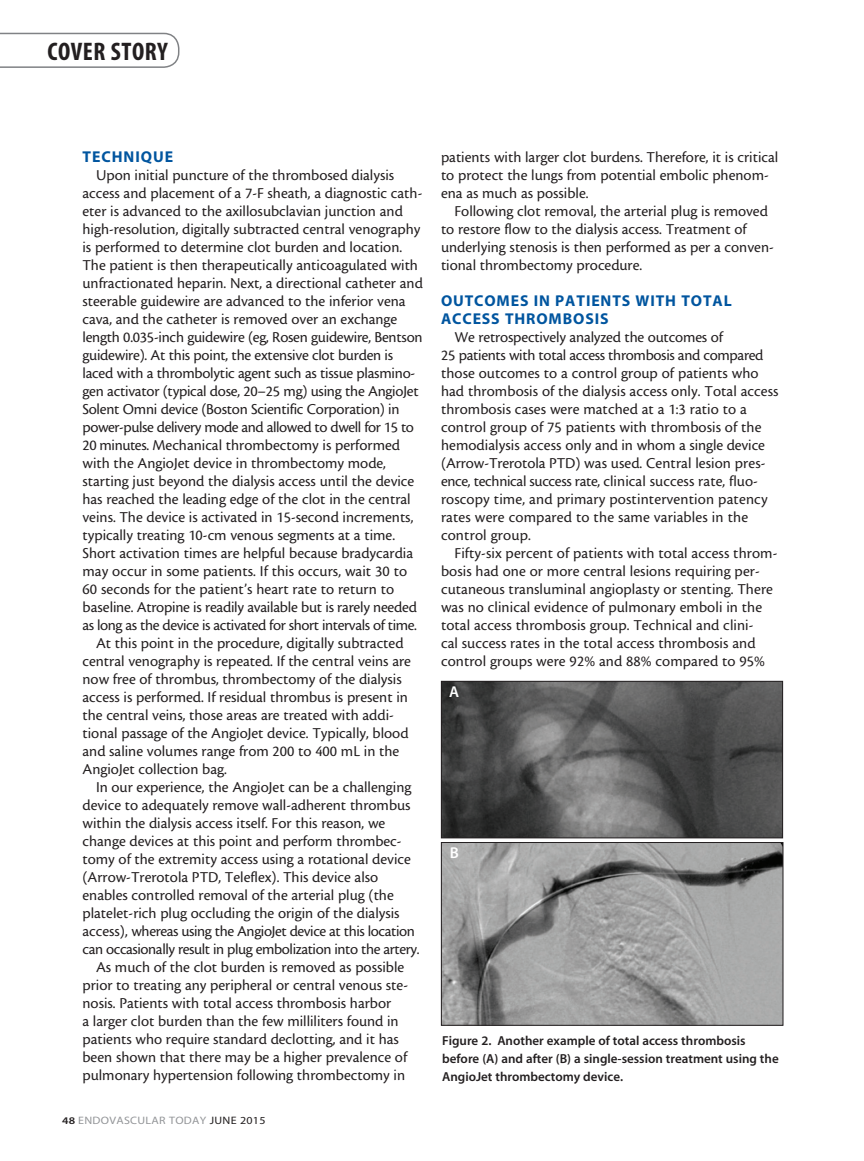
<style>
.page{position:relative;width:864px;height:1161px;background:#fff}
.page>*{position:absolute;margin:0;border:0;box-sizing:border-box;transform-origin:0 0}
.t1{font:25.5px "Myriad MM 700 300";letter-spacing:.02em;color:#231f20}
.body{font:15.75px/18px "Cronos MM 408 10";color:#231f20}
.subhead{font:15.75px/18px "Myriad MM 700 600";letter-spacing:.055em;color:#01559f}
.t2{font:15.75px "Myriad MM 565 600";color:#fff}
.t3{font:13.05px/18px "Myriad MM 565 600";color:#231f20}
.t4{font:10.8px "Myriad MM 400 600";letter-spacing:.025em;color:#939598;scale:1.11 1}
.s1{font-family:"Myriad MM 565 600";font-size:10.2px;color:#231f20}
.s2{color:#231f20}
</style>
<div class="page">
<svg style="left:0;top:33px;width:179px;height:35px"></svg>
<img style="left:443px;top:683px;width:338px;height:153px">
<div style="left:441px;top:681px;width:342px;height:157px;border:1px solid #231f20"></div>
<img style="left:443px;top:844px;width:338px;height:180px">
<div style="left:441px;top:842px;width:342px;height:184px;border:1px solid #231f20"></div>
<h1 class="t1" style="left:48px;top:39px;width:122px">COVER STORY</h1>
<p class="subhead" style="left:82px;top:149px;width:92px">TECHNIQUE</p>
<p class="body" style="left:82px;top:166px;width:342px;text-indent:14px">Upon initial puncture of the thrombosed dialysis access and placement of a 7-F sheath, a diagnostic cath&shy;eter is advanced to the axillosubclavian junction and high-resolution, digitally subtracted central venography is performed to determine clot burden and location.<br>The patient is then therapeutically anticoagulated with unfractionated heparin. Next, a directional catheter and steerable guidewire are advanced to the inferior vena cava, and the catheter is removed over an exchange length 0.035-inch guidewire (eg, Rosen guidewire, Bentson guidewire). At this point, the extensive clot burden is laced with a thrombolytic agent such as tissue plasmino&shy;gen activator (typical dose, 20–25 mg) using the AngioJet Solent Omni device (Boston Scientific Corporation) in power-pulse delivery mode and allowed to dwell for 15 to 20 minutes. Mechanical thrombectomy is performed with the AngioJet device in thrombectomy mode, starting just beyond the dialysis access until the device has reached the leading edge of the clot in the central veins. The device is activated in 15-second increments, typically treating 10-cm venous segments at a time.<br>Short activation times are helpful because bradycardia may occur in some patients. If this occurs, wait 30 to 60 seconds for the patient’s heart rate to return to baseline. Atropine is readily available but is rarely needed as long as the device is activated for short intervals of time.</p>
<p class="body" style="left:82px;top:634px;width:330px;text-indent:14px">At this point in the procedure, digitally subtracted central venography is repeated. If the central veins are now free of thrombus, thrombectomy of the dialysis access is performed. If residual thrombus is present in the central veins, those areas are treated with addi&shy;tional passage of the AngioJet device. Typically, blood and saline volumes range from 200 to 400 mL in the AngioJet collection bag.</p>
<p class="body" style="left:82px;top:778px;width:339px;text-indent:14px">In our experience, the AngioJet can be a challenging device to adequately remove wall-adherent thrombus within the dialysis access itself. For this reason, we change devices at this point and perform thrombec&shy;tomy of the extremity access using a rotational device (Arrow-Trerotola PTD, Teleflex). This device also enables controlled removal of the arterial plug (the platelet-rich plug occluding the origin of the dialysis access), whereas using the AngioJet device at this location can occasionally result in plug embolization into the artery.</p>
<p class="body" style="left:82px;top:958px;width:327px;text-indent:14px">As much of the clot burden is removed as possible prior to treating any peripheral or central venous ste&shy;nosis. Patients with total access thrombosis harbor<br>a larger clot burden than the few milliliters found in patients who require standard declotting, and it has been shown that there may be a higher prevalence of pulmonary hypertension following thrombectomy in</p>
<p class="t4" style="left:62px;top:1115px;width:185px"><span class="s1">48</span> ENDOVASCULAR TODAY <span class="s2">JUNE 2015</span></p>
<p class="body" style="left:441px;top:148px;width:339px">patients with larger clot burdens. Therefore, it is critical to protect the lungs from potential embolic phenom&shy;ena as much as possible.</p>
<p class="body" style="left:441px;top:202px;width:334px;text-indent:14px">Following clot removal, the arterial plug is removed to restore flow to the dialysis access. Treatment of underlying stenosis is then performed as per a conven&shy;tional thrombectomy procedure.</p>
<p class="subhead" style="left:441px;top:293px;width:292px">OUTCOMES IN PATIENTS WITH TOTAL<br>ACCESS THROMBOSIS</p>
<p class="body" style="left:441px;top:328px;width:339px;text-indent:14px">We retrospectively analyzed the outcomes of<br>25 patients with total access thrombosis and compared those outcomes to a control group of patients who had thrombosis of the dialysis access only. Total access thrombosis cases were matched at a 1:3 ratio to a control group of 75 patients with thrombosis of the hemodialysis access only and in whom a single device (Arrow-Trerotola PTD) was used. Central lesion pres&shy;ence, technical success rate, clinical success rate, fluo&shy;roscopy time, and primary postintervention patency rates were compared to the same variables in the control group.</p>
<p class="body" style="left:441px;top:544px;width:338px;text-indent:14px">Fifty-six percent of patients with total access throm&shy;bosis had one or more central lesions requiring per&shy;cutaneous transluminal angioplasty or stenting. There was no clinical evidence of pulmonary emboli in the total access thrombosis group. Technical and clini-<br>cal success rates in the total access thrombosis and control groups were 92% and 88% compared to 95%</p>
<p class="t2" style="left:449px;top:684px;width:12px">A</p>
<p class="t2" style="left:450px;top:845px;width:11px">B</p>
<p class="t3" style="left:442px;top:1032px;width:338px">Figure 2. Another example of total access thrombosis before (A) and after (B) a single-session treatment using the<br>AngioJet thrombectomy device.</p>
</div>
